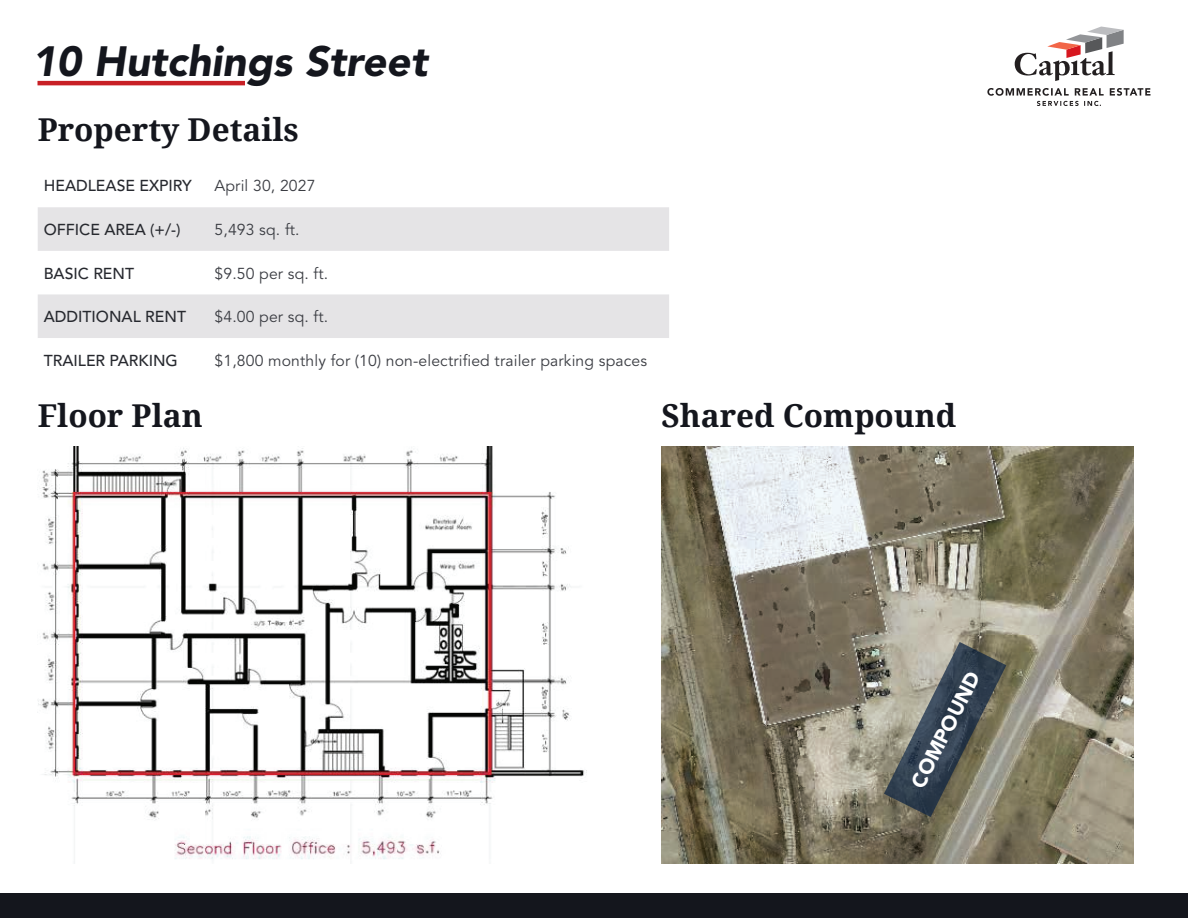
<style>
.page{position:relative;width:1188px;height:918px;background:#fff}
.page>*{position:absolute;margin:0;border:0;box-sizing:border-box;transform-origin:0 0}
.t1{font:italic 900 42px "Avenir LT Std";color:#14161d}
.t2{font:700 31.5px "Droid Serif";color:#14161d}
.t3{font:900 20.4px "Avenir LT Std";color:#fff}
.t4{font:15.75px "Avenir LT Std";letter-spacing:.01em;color:#3a3c42}
.t5{font:500 15.75px "Avenir LT Std";color:#27292f}
</style>
<div class="page">
<div style="left:0;top:893px;width:1188px;height:25px;background:#14161d"></div>
<hr style="left:38px;top:81px;width:207px;height:4px;background:#c82026">
<svg style="left:987px;top:27px;width:163px;height:79px"></svg>
<svg style="left:38px;top:207px;width:631px;height:131px;fill:#e5e4e6"></svg>
<img style="left:38px;top:447px;width:549px;height:417px">
<img style="left:662px;top:447px;width:471px;height:189px">
<img style="left:662px;top:636px;width:471px;height:228px">
<svg style="left:884px;top:642px;width:122px;height:175px;background:#6e726e"></svg>
<h1 class="t1" style="left:32px;top:36px;width:397px">10 Hutchings Street</h1>
<h2 class="t2" style="left:38px;top:108px;width:263px">Property Details</h2>
<p class="t5" style="left:44px;top:177px;width:150px">HEADLEASE EXPIRY</p>
<p class="t4" style="left:215px;top:177px;width:102px">April 30, 2027</p>
<p class="t5" style="left:44px;top:220px;width:138px">OFFICE AREA (+/-)</p>
<p class="t4" style="left:215px;top:221px;width:87px">5,493 sq. ft.</p>
<p class="t5" style="left:44px;top:264px;width:92px">BASIC RENT</p>
<p class="t4" style="left:215px;top:264px;width:115px">$9.50 per sq. ft.</p>
<p class="t5" style="left:44px;top:308px;width:144px">ADDITIONAL RENT</p>
<p class="t4" style="left:215px;top:308px;width:115px">$4.00 per sq. ft.</p>
<p class="t5" style="left:44px;top:351px;width:136px">TRAILER PARKING</p>
<p class="t4" style="left:215px;top:351px;width:434px">$1,800 monthly for (10) non-electrified trailer parking spaces</p>
<h2 class="t2" style="left:38px;top:394px;width:166px">Floor Plan</h2>
<h2 class="t2" style="left:661px;top:394px;width:296px">Shared Compound</h2>
<p class="t3" style="left:906px;top:781px;width:129px;rotate:-63deg">COMPOUND</p>
</div>
